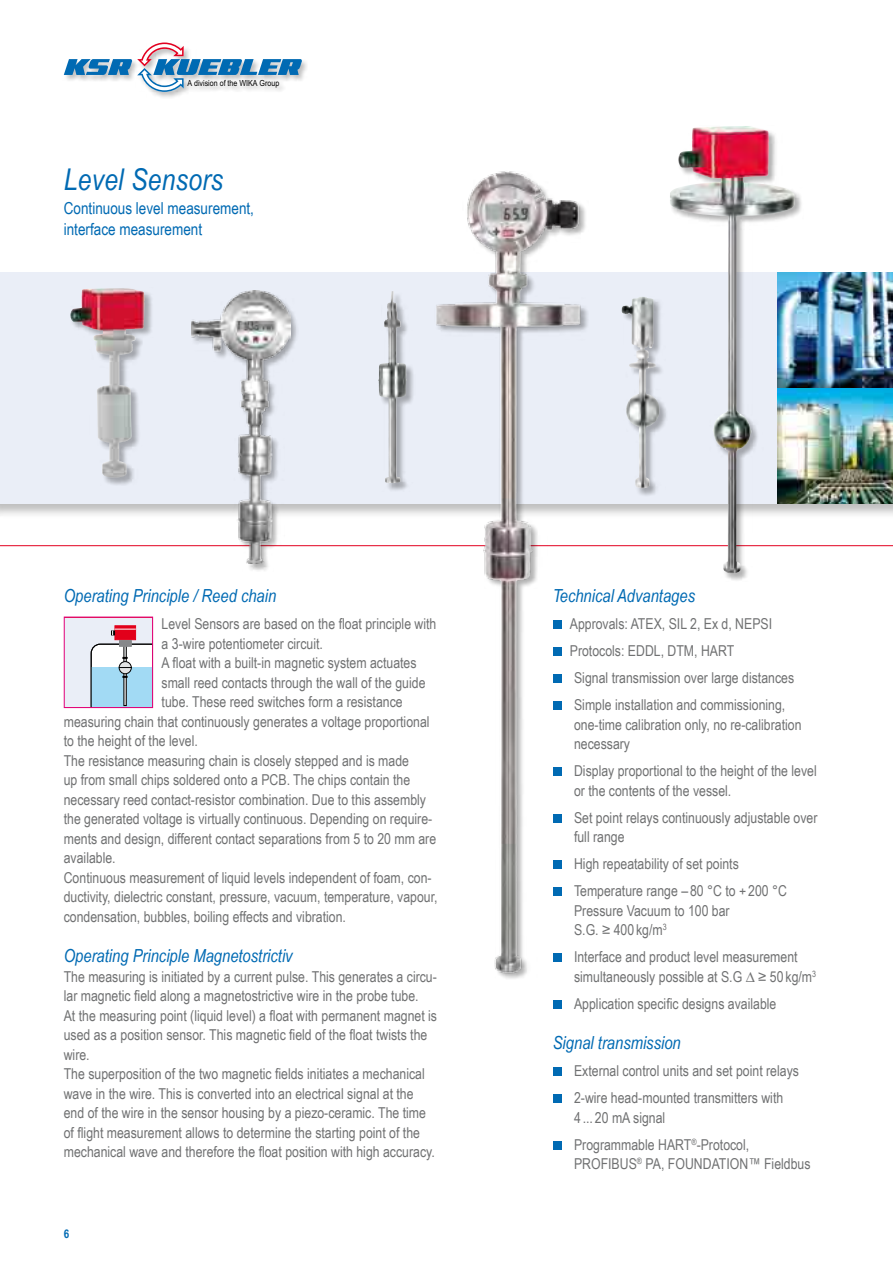
<style>
.page{position:relative;width:893px;height:1263px;background:#fff}
.page>*{position:absolute;margin:0;border:0;box-sizing:border-box;transform-origin:0 0}
.t1{font:italic 30px "Arial Narrow";letter-spacing:.01em;color:#006ab3}
.t2{font:italic 18px "Arial Narrow";color:#006ab3}
.t3{font:16.5px/21px "Arial Narrow";color:#006ab3}
.t4{font:15px/19.5px "Arial Narrow";color:#707172}
.t5{font:700 12px "Arial Narrow";color:#006ab3}
.t6{font:8.4px "Arial Narrow";color:#000}
</style>
<div class="page">
<hr style="left:0;top:545px;width:893px;height:1px;background:#e20020">
<div style="left:63px;top:41px;width:246px;height:58px;background:#000;opacity:.25"></div>
<svg style="left:64px;top:43px;width:238px;height:49px"></svg>
<div style="left:0;top:270px;width:893px;height:248px;background:#000;opacity:.25"></div>
<div style="left:0;top:272px;width:893px;height:232px;background:#eaeef7"></div>
<div style="left:553px;top:1000px;width:8px;height:9px;background:#006ab3"></div>
<div style="left:553px;top:1067px;width:8px;height:9px;background:#006ab3"></div>
<div style="left:553px;top:1094px;width:8px;height:9px;background:#006ab3"></div>
<div style="left:553px;top:1141px;width:8px;height:9px;background:#006ab3"></div>
<div style="left:191px;top:290px;width:108px;height:282px;background:#000;opacity:.3"></div>
<img style="left:191px;top:291px;width:99px;height:273px">
<div style="left:670px;top:126px;width:133px;height:456px;background:#000;opacity:.3"></div>
<img style="left:670px;top:126px;width:124px;height:447px">
<div style="left:378px;top:291px;width:38px;height:201px;background:#000;opacity:.3"></div>
<img style="left:378px;top:291px;width:13px;height:106px">
<div style="left:70px;top:288px;width:83px;height:198px;background:#000;opacity:.3"></div>
<img style="left:70px;top:288px;width:75px;height:190px">
<img style="left:422px;top:171px;width:173px;height:808px">
<div style="left:622px;top:297px;width:46px;height:200px;background:#000;opacity:.3"></div>
<img style="left:622px;top:297px;width:18px;height:123px">
<svg style="left:66px;top:619px;width:85px;height:87px"></svg>
<div style="left:64px;top:617px;width:89px;height:91px;border:1px solid #e2007a"></div>
<img style="left:777px;top:388px;width:116px;height:116px">
<img style="left:777px;top:272px;width:116px;height:116px">
<p class="t6" style="left:187px;top:77px;width:94px">A division of the WIKA Group</p>
<h1 class="t1" style="left:64px;top:158px;width:161px">Level Sensors</h1>
<p class="t3" style="left:64px;top:197px;width:192px">Continuous level measurement, interface measurement</p>
<p class="t2" style="left:64px;top:583px;width:214px">Operating Principle / Reed chain</p>
<p class="t4" style="left:162px;top:613px;width:276px">Level Sensors are based on the float principle with</p>
<p class="t4" style="left:162px;top:633px;width:163px">a 3-wire potentiometer circuit.</p>
<p class="t4" style="left:162px;top:652px;width:257px">A float with a built-in magnetic system actuates</p>
<p class="t4" style="left:162px;top:672px;width:265px">small reed contacts through the wall of the guide</p>
<p class="t4" style="left:162px;top:691px;width:243px">tube. These reed switches form a resistance</p>
<p class="t4" style="left:64px;top:711px;width:367px">measuring chain that continuously generates a voltage proportional</p>
<p class="t4" style="left:64px;top:730px;width:136px">to the height of the level.</p>
<p class="t4" style="left:64px;top:750px;width:347px">The resistance measuring chain is closely stepped and is made</p>
<p class="t4" style="left:64px;top:769px;width:348px">up from small chips soldered onto a PCB. The chips contain the</p>
<p class="t4" style="left:64px;top:789px;width:364px">necessary reed contact-resistor combination. Due to this assembly</p>
<p class="t4" style="left:64px;top:808px;width:370px">the generated voltage is virtually continuous. Depending on require-</p>
<p class="t4" style="left:64px;top:828px;width:374px">ments and design, different contact separations from 5 to 20 mm are</p>
<p class="t4" style="left:64px;top:847px;width:53px">available.</p>
<p class="t4" style="left:64px;top:867px;width:369px">Continuous measurement of liquid levels independent of foam, con-</p>
<p class="t4" style="left:64px;top:886px;width:375px">ductivity, dielectric constant, pressure, vacuum, temperature, vapour,</p>
<p class="t4" style="left:64px;top:906px;width:284px">condensation, bubbles, boiling effects and vibration.</p>
<p class="t2" style="left:64px;top:943px;width:230px">Operating Principle Magnetostrictiv</p>
<p class="t4" style="left:64px;top:966px;width:375px">The measuring is initiated by a current pulse. This generates a circu&shy;lar magnetic field along a magnetostrictive wire in the probe tube.<br>At the measuring point (liquid level) a float with permanent magnet is used as a position sensor. This magnetic field of the float twists the wire.<br>The superposition of the two magnetic fields initiates a mechanical wave in the wire. This is converted into an electrical signal at the end of the wire in the sensor housing by a piezo-ceramic. The time of flight measurement allows to determine the starting point of the mechanical wave and therefore the float position with high accuracy.</p>
<p class="t5" style="left:64px;top:1226px;width:7px">6</p>
<p class="t2" style="left:553px;top:583px;width:144px">Technical Advantages</p>
<p class="t4" style="left:570px;top:610px;width:226px;line-height:27px">Approvals: ATEX, SIL 2, Ex d, NEPSI Protocols: EDDL, DTM, HART<br>Signal transmission over large distances Simple installation and commissioning,</p>
<p class="t4" style="left:574px;top:714px;width:229px">one-time calibration only, no re-calibration necessary</p>
<p class="t4" style="left:574px;top:760px;width:244px">Display proportional to the height of the level or the contents of the vessel.</p>
<p class="t4" style="left:574px;top:807px;width:245px">Set point relays continuously adjustable over full range</p>
<p class="t4" style="left:574px;top:850px;width:215px;line-height:27px">High repeatability of set points<br>Temperature range – 80 °C to + 200 °C</p>
<p class="t4" style="left:574px;top:900px;width:157px">Pressure Vacuum to 100 bar<br>S.G. ≥ 400 kg/m<sup>3</sup></p>
<p class="t4" style="left:574px;top:946px;width:244px">Interface and product level measurement simultaneously possible at S.G ∆ ≥ 50 kg/m<sup>3</sup></p>
<p class="t4" style="left:574px;top:993px;width:204px">Application specific designs available</p>
<p class="t2" style="left:553px;top:1030px;width:129px">Signal transmission</p>
<p class="t4" style="left:574px;top:1057px;width:226px;line-height:27px">External control units and set point relays<br>2-wire head-mounted transmitters with</p>
<p class="t4" style="left:574px;top:1103px;width:177px;line-height:27px">4 ... 20 mA signal<br>Programmable HART<sup>®</sup>-Protocol,</p>
<p class="t4" style="left:574px;top:1153px;width:17px">Profibus</p>
<p class="t4" style="left:637px;top:1153px;width:48px"><sup>®</sup> PA, Foundation</p>
<p class="t4" style="left:748px;top:1153px;width:64px">™ Fieldbus</p>
</div>
